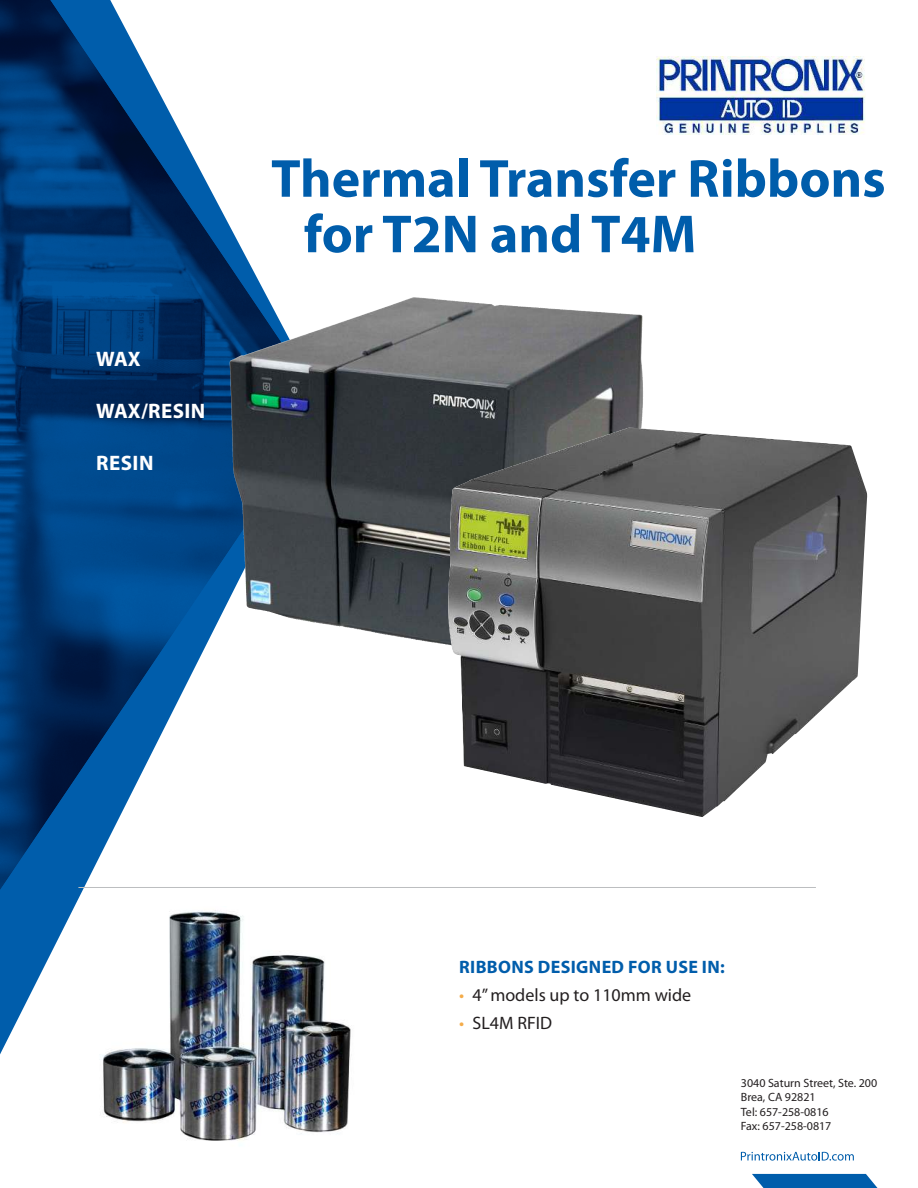
<style>
.page{position:relative;width:918px;height:1188px;background:#fff}
.page>*{position:absolute;margin:0;border:0;box-sizing:border-box;transform-origin:0 0}
.t1{font:700 54px/55.5px "Myriad Pro";color:#005dab}
.t2{font:700 21px "Myriad Pro";letter-spacing:.02em;color:#fff}
.t3{font:18px "Myriad Pro";color:#231f20}
.t4{font:700 18px "Myriad Pro";letter-spacing:.02em;color:#005dab}
.t5{font:12px/14.4px "Myriad Pro";color:#231f20}
.s1{color:#f4ac4a}
</style>
<div class="page">
<svg style="left:326px;top:297px;width:542px;height:348px"></svg>
<svg style="left:0;top:930px;width:63px;height:124px"></svg>
<img style="left:0;top:0;width:326px;height:930px">
<img style="left:656px;top:56px;width:209px;height:79px">
<svg style="left:741px;top:1152px;width:113px;height:9px"></svg>
<svg style="left:752px;top:1174px;width:125px;height:14px;background:#166bb2"></svg>
<img style="left:247px;top:297px;width:166px;height:57px">
<img style="left:448px;top:428px;width:419px;height:389px">
<hr style="left:78px;top:887px;width:738px;height:1px;background:#bcbec0">
<img style="left:90px;top:906px;width:261px;height:235px">
<h2 class="t2" style="left:96px;top:347px;width:46px">WAX</h2>
<h2 class="t2" style="left:96px;top:399px;width:111px">WAX/RESIN</h2>
<h2 class="t2" style="left:96px;top:451px;width:59px">RESIN</h2>
<h1 class="t1" style="left:304px;top:150px;width:583px;text-indent:-33px">Thermal Transfer Ribbons for T2N and T4M</h1>
<h3 class="t4" style="left:459px;top:956px;width:267px">RIBBONS DESIGNED FOR USE IN:</h3>
<h3 class="t3" style="left:459px;top:988px;width:234px"><span class="s1">•</span> 4” models up to 110mm wide</h3>
<h3 class="t3" style="left:459px;top:1016px;width:95px"><span class="s1">•</span> SL4M RFID</h3>
<p class="t5" style="left:741px;top:1077px;width:138px">3040 Saturn Street, Ste. 200<br>Brea, CA 92821<br>Tel: 657-258-0816<br>Fax: 657-258-0817</p>
</div>
